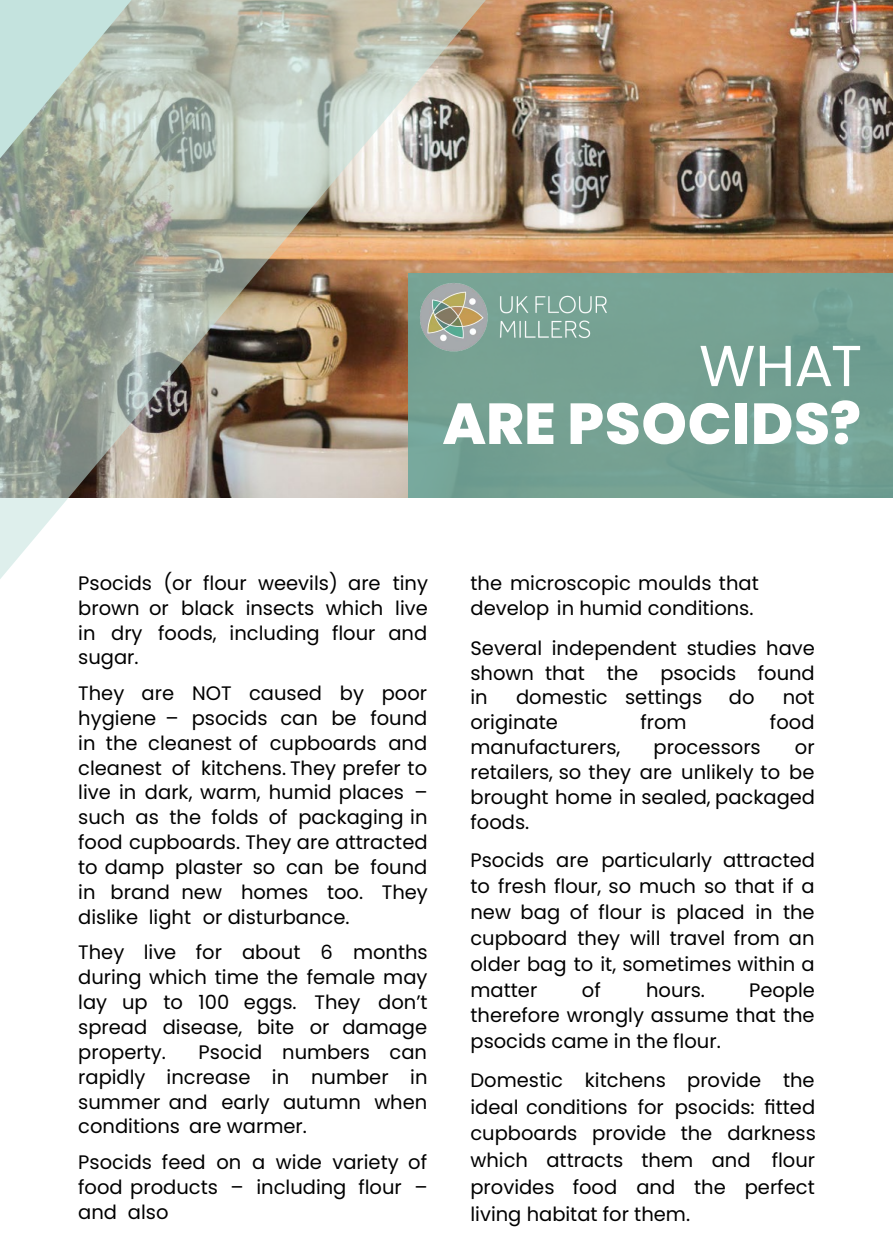
<style>
.page{position:relative;width:893px;height:1259px;background:#fff}
.page>*{position:absolute;margin:0;border:0;box-sizing:border-box;transform-origin:0 0}
.t1{font:800 57.6px "Poppins";letter-spacing:.015em;color:#fff}
.t2{font:57.6px "Poppins";color:#fff}
.t3{font:19.5px/24.9px "Poppins";color:#000;text-align:justify}
</style>
<div class="page">
<hr style="left:892px;top:950px;width:1px;height:309px;background:#6fa79c">
<img style="left:511px;top:0;width:382px;height:273px">
<img style="left:0;top:0;width:511px;height:579px">
<svg style="left:0;top:0;width:132px;height:158px"></svg>
<div style="left:408px;top:273px;width:485px;height:224px;background:#76a193"></div>
<img style="left:408px;top:272px;width:210px;height:80px">
<h1 class="t2" style="left:699px;top:332px;width:165px">WHAT</h1>
<h1 class="t1" style="left:442px;top:390px;width:420px">ARE PSOCIDS?</h1>
<p class="t3" style="left:78px;top:570px;width:351px">Psocids (or flour weevils) are tiny brown or black insects which live in dry foods, including flour and sugar.</p>
<p class="t3" style="left:78px;top:681px;width:351px">They are NOT caused by poor hygiene – psocids can be found in the cleanest of cupboards and cleanest of kitchens. They prefer to live in dark, warm, humid places – such as the folds of packaging in food cupboards. They are attracted to damp plaster so can be found in brand new homes too. They dislike light or disturbance.</p>
<p class="t3" style="left:78px;top:940px;width:351px">They live for about 6 months during which time the female may lay up to 100 eggs. They don’t spread disease, bite or damage property.</p>
<p class="t3" style="left:78px;top:1039px;width:351px;text-indent:120px">Psocid numbers can rapidly increase in number in summer and early autumn when conditions are warmer.</p>
<p class="t3" style="left:78px;top:1149px;width:351px">Psocids feed on a wide variety of food products – including flour – and also</p>
<p class="t3" style="left:470px;top:571px;width:290px">the microscopic moulds that develop in humid conditions.</p>
<p class="t3" style="left:470px;top:635px;width:346px">Several independent studies have shown that the psocids found in</p>
<p class="t3" style="left:516px;top:685px;width:188px">domestic settings</p>
<p class="t3" style="left:729px;top:685px;width:27px">do</p>
<p class="t3" style="left:783px;top:685px;width:34px">not</p>
<p class="t3" style="left:470px;top:710px;width:89px">originate</p>
<p class="t3" style="left:640px;top:710px;width:48px">from</p>
<p class="t3" style="left:770px;top:710px;width:46px">food</p>
<p class="t3" style="left:470px;top:735px;width:151px">manufacturers,</p>
<p class="t3" style="left:654px;top:735px;width:109px">processors</p>
<p class="t3" style="left:470px;top:735px;width:346px;text-indent:324px">or retailers, so they are unlikely to be brought home in sealed, packaged foods.</p>
<p class="t3" style="left:470px;top:848px;width:346px;line-height:25.8px">Psocids are particularly attracted to fresh flour, so much so that if a new bag of flour is placed in the cupboard they will travel from an older bag to it, sometimes within a matter</p>
<p class="t3" style="left:582px;top:977px;width:20px">of</p>
<p class="t3" style="left:646px;top:977px;width:60px">hours.</p>
<p class="t3" style="left:470px;top:977px;width:346px;line-height:25.8px;text-indent:279px">People therefore wrongly assume that the psocids came in the flour.</p>
<p class="t3" style="left:470px;top:1067px;width:347px;line-height:26.7px">Domestic kitchens provide the ideal conditions for psocids: fitted cupboards provide the darkness which attracts them and flour provides food and the perfect living habitat for them.</p>
</div>
